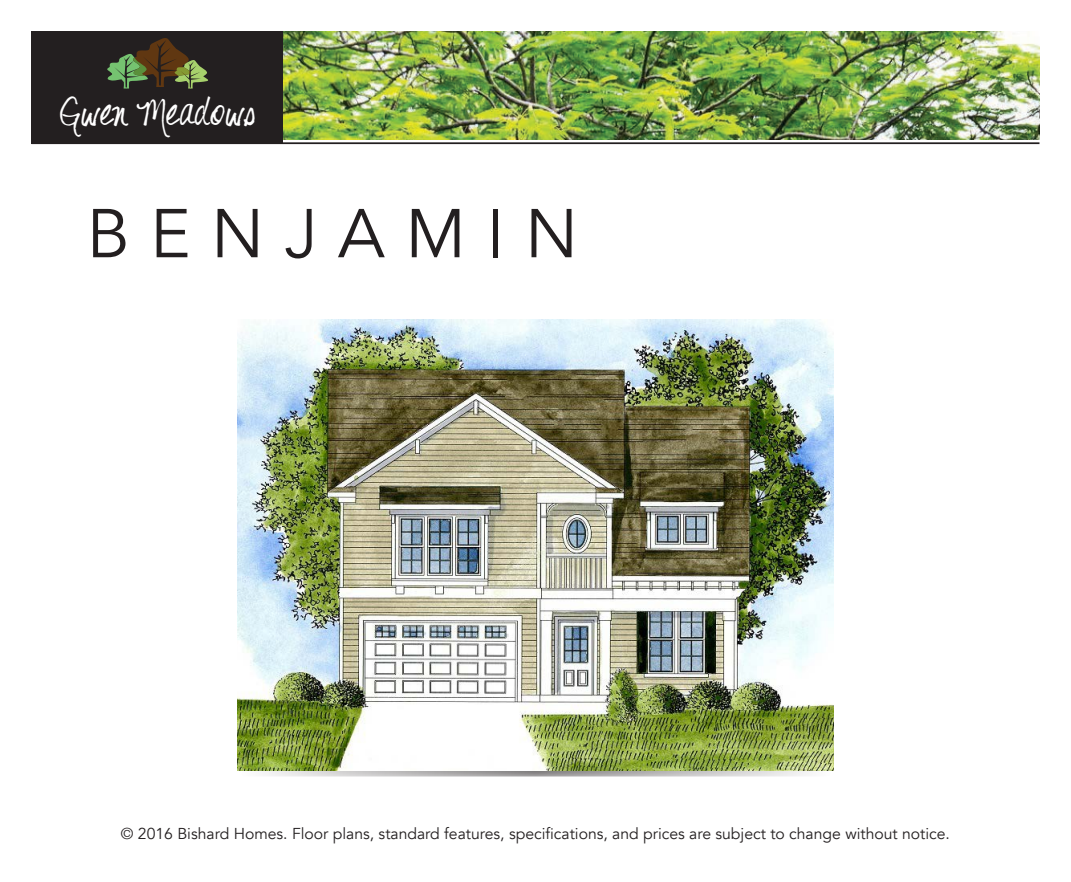
<style>
.page{position:relative;width:1071px;height:882px;background:#fff}
.page>*{position:absolute;margin:0;border:0;box-sizing:border-box;transform-origin:0 0}
.Body_Text_Bullets{font:68.25px "Avenir";letter-spacing:.3em;color:#231f20}
.t1{font:39.9px "Shelter Me";color:#fff}
.Body_Text_Bullets-2{font:15.75px "Avenir";color:#231f20}
</style>
<div class="page">
<img style="left:284px;top:32px;width:756px;height:108px">
<hr style="left:32px;top:142px;width:1008px;height:2px;background:#231f20">
<div style="left:32px;top:32px;width:252px;height:112px;background:#231f20"></div>
<svg style="left:107px;top:38px;width:101px;height:51px"></svg>
<div style="left:238px;top:760px;width:595px;height:17px;background:#fff;opacity:.75"></div>
<img style="left:237px;top:319px;width:597px;height:452px">
<h2 class="t1" style="left:60px;top:87px;width:198px">Gwen Meadows</h2>
<p class="Body_Text_Bullets" style="left:87px;top:193px;width:493px">BENJAMIN</p>
<p class="Body_Text_Bullets-2" style="left:121px;top:824px;width:831px">© 2016 Bishard Homes. Floor plans, standard features, specifications, and prices are subject to change without notice.</p>
</div>
